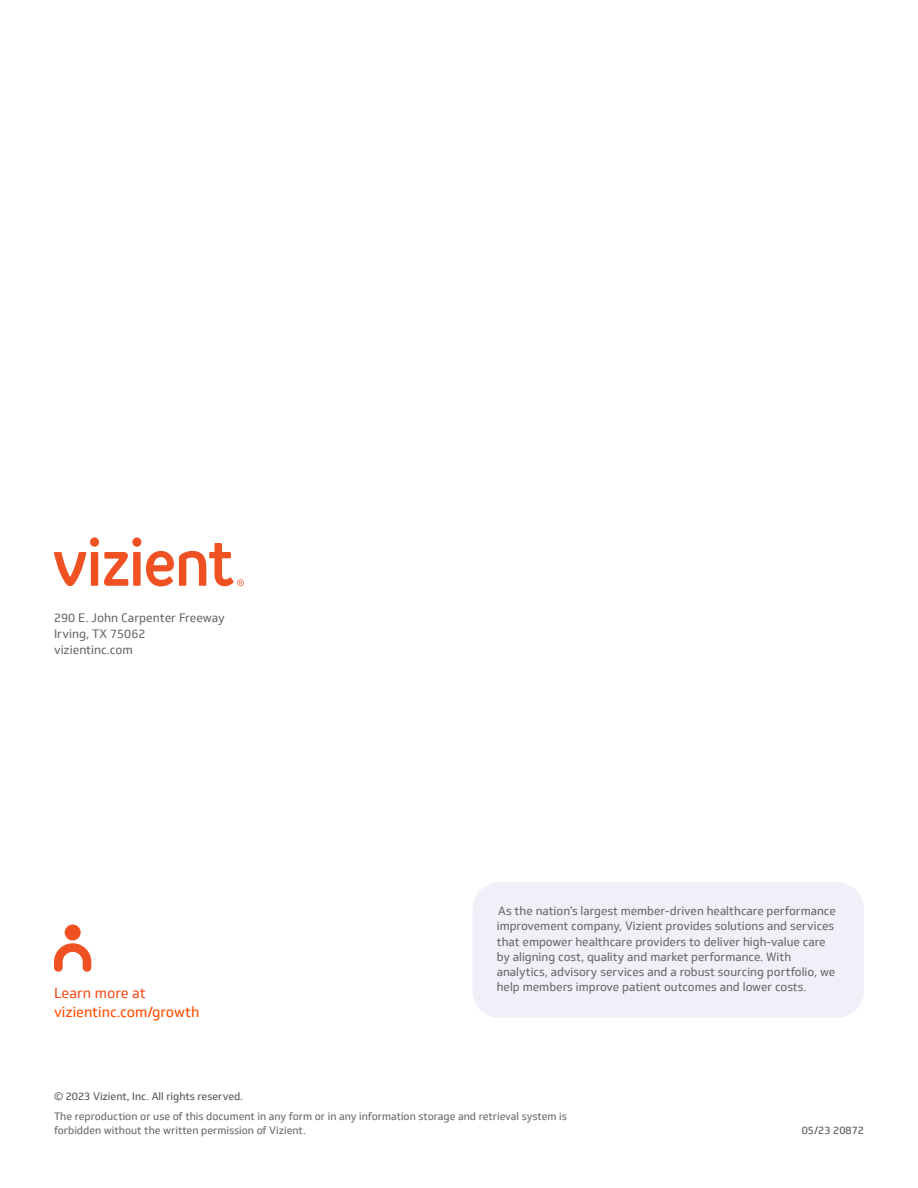
<style>
.page{position:relative;width:918px;height:1188px;background:#fff}
.page>*{position:absolute;margin:0;border:0;box-sizing:border-box;transform-origin:0 0}
.t1{font:14.25px "Soleto";color:#ff4e00}
.t2{font:14.25px "Soleto";color:#f05123}
.t3{font:12px/15.6px "Soleto";color:#696969}
.t4{font:11.7px/15.1px "Soleto";color:#696969}
.t5{font:10.5px/13.6px "Soleto";color:#696969}
.t6{font:10.5px "Soleto";color:#535554}
</style>
<div class="page">
<svg style="left:54px;top:924px;width:37px;height:48px"></svg>
<div style="left:472px;top:882px;width:392px;height:136px;background:#f2eff8;border-radius:27px"></div>
<svg style="left:54px;top:537px;width:190px;height:49px"></svg>
<p class="t3" style="left:54px;top:610px;width:172px">290 E. John Carpenter Freeway<br>Irving, TX 75062 vizientinc.com</p>
<p class="t2" style="left:54px;top:984px;width:93px">Learn more at</p>
<p class="t1" style="left:54px;top:1003px;width:147px">vizientinc.com/growth</p>
<p class="t4" style="left:497px;top:904px;width:341px">As the nation’s largest member-driven healthcare performance improvement company, Vizient provides solutions and services that empower healthcare providers to deliver high-value care by aligning cost, quality and market performance. With analytics, advisory services and a robust sourcing portfolio, we help members improve patient outcomes and lower costs.</p>
<p class="t6" style="left:54px;top:1090px;width:191px">© 2023 Vizient, Inc. All rights reserved.</p>
<p class="t5" style="left:54px;top:1110px;width:514px">The reproduction or use of this document in any form or in any information storage and retrieval system is forbidden without the written permission of Vizient.</p>
<p class="t6" style="left:802px;top:1124px;width:64px">05/23 20872</p>
</div>
